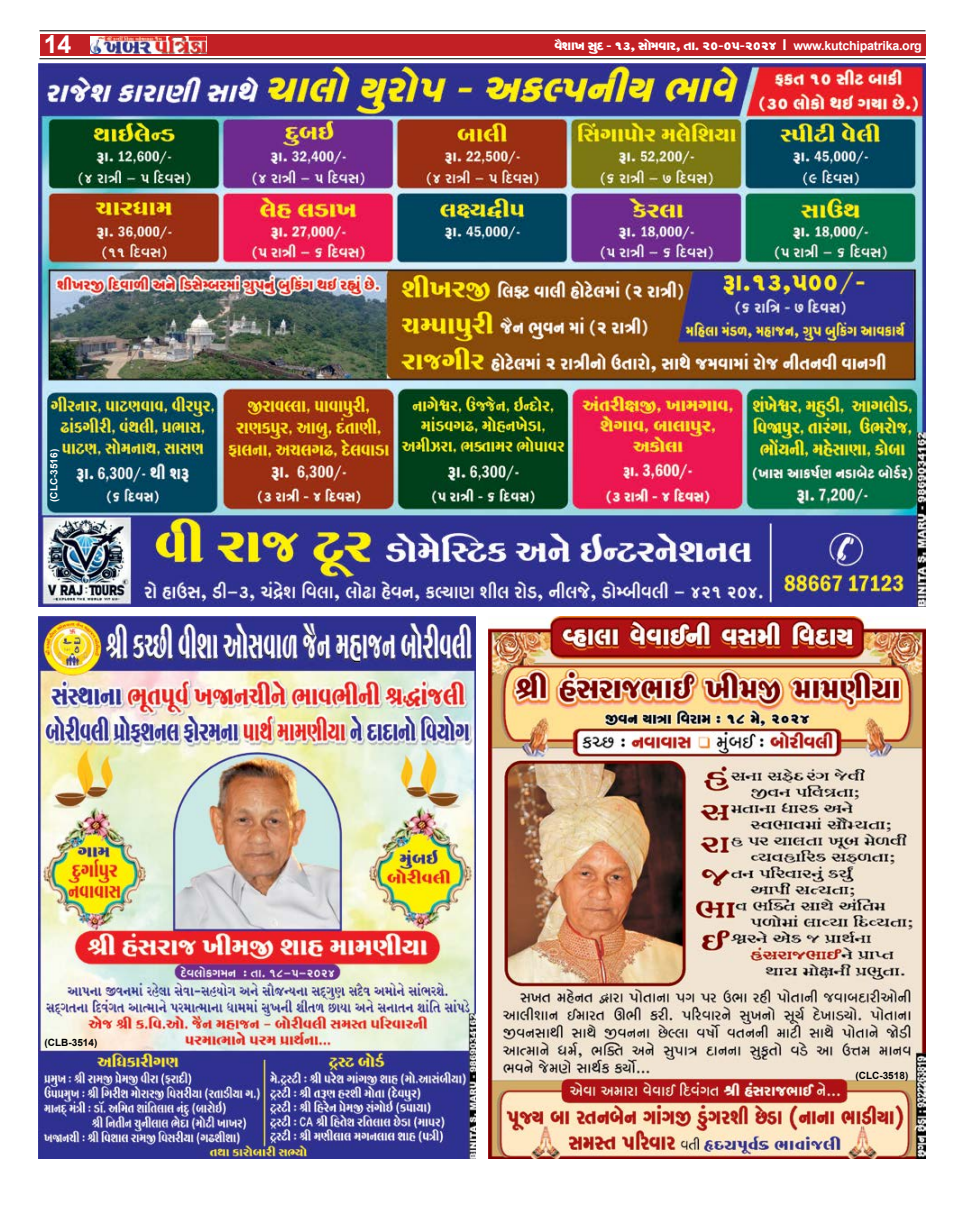
<style>
.page{position:relative;width:964px;height:1205px;background:#fff}
.page>*{position:absolute;margin:0;border:0;box-sizing:border-box;transform-origin:0 0}
.t1{font:700 25px "Arial";color:#fff}
.t2{font:15px "SHREE GUJ7";letter-spacing:-.02em;color:#fff}
.t3{font:700 10px "Arial";color:#000}
.t4{font:700 10px "Arial";color:#fff}
.s1{font-family:"Arial";font-weight:700}
.s2{font-family:"Arial";font-weight:700;font-size:12.5px}
</style>
<div class="page">
<div style="left:40px;top:34px;width:172px;height:21px;background:#c22025"></div>
<div style="left:212px;top:34px;width:714px;height:21px;background:#c22025"></div>
<hr style="left:39px;top:58px;width:886px;height:1px;background:#000">
<hr style="left:39px;top:30px;width:886px;height:1px;background:#000">
<img style="left:90px;top:36px;width:116px;height:17px">
<img style="left:39px;top:617px;width:437px;height:542px">
<img style="left:39px;top:64px;width:886px;height:542px">
<img style="left:488px;top:617px;width:437px;height:542px">
<h1 class="t1" style="left:44px;top:27px;width:29px">14</h1>
<p class="t2" style="left:554px;top:38px;width:369px">h¥ipM kyv$ - 13, kp¡dhpf, sp. 20-05-2024 <span class="s1">I</span> <span class="s2">www.kutchipatrika.org</span></p>
<p class="t4" style="left:47px;top:502px;width:54px;rotate:-90deg">(CLC-3516)</p>
<p class="t3" style="left:45px;top:1035px;width:54px">(CLB-3514)</p>
<p class="t3" style="left:855px;top:1068px;width:54px">(CLC-3518)</p>
</div>
